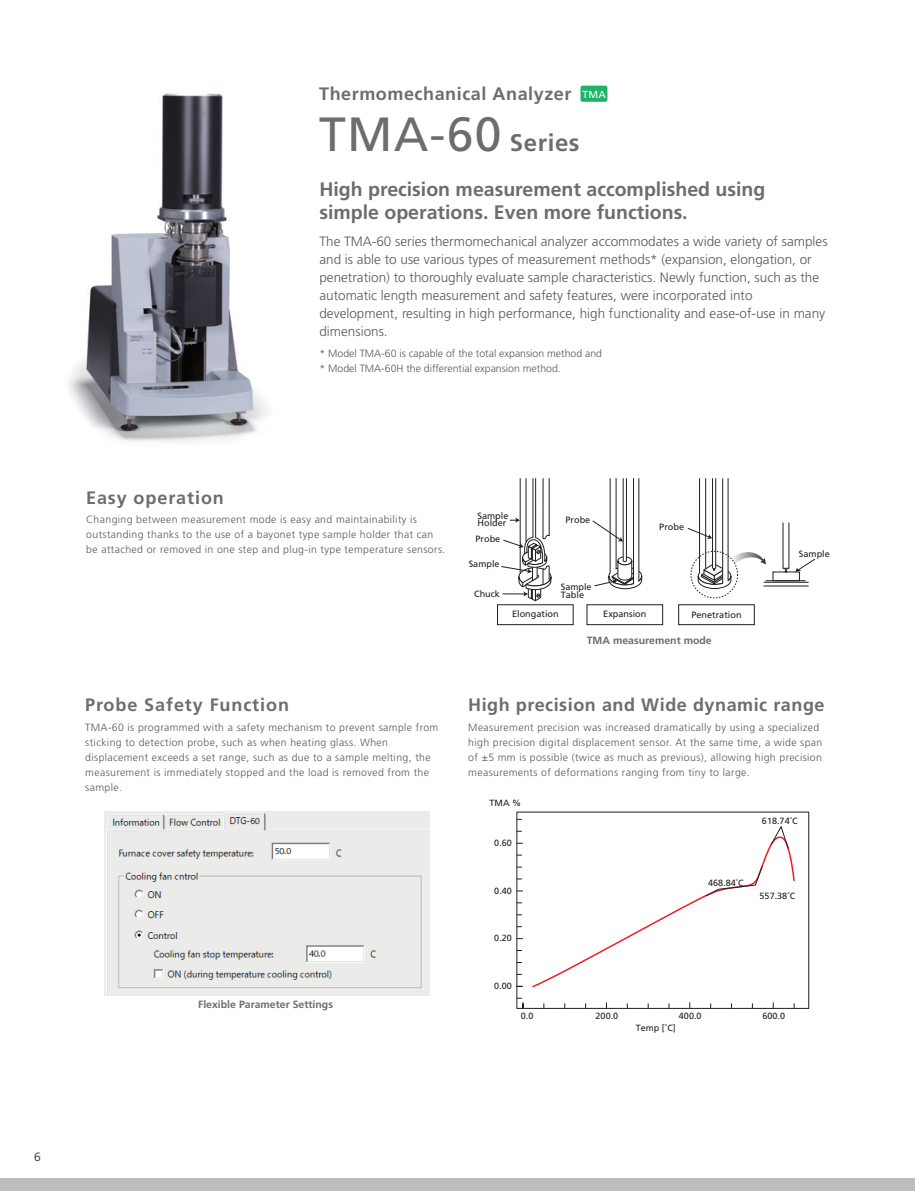
<style>
.page{position:relative;width:915px;height:1191px;background:#fff}
.page>*{position:absolute;margin:0;border:0;box-sizing:border-box;transform-origin:0 0}
.t1{font:48px "Frutiger LT Std";color:#6c6d70}
.t2{font:700 19.5px/23.4px "Frutiger";color:#6c6d70}
.t3{font:700 18px "Frutiger LT Std";letter-spacing:.03em;color:#6c6d70}
.t4{font:700 18px "Frutiger LT Std";letter-spacing:.05em;color:#6c6d70}
.t5{font:700 18px "Frutiger";letter-spacing:.03em;color:#6c6d70}
.t6{font:300 13.5px/18px "Frutiger LT Std";color:#57585a}
.t7{font:300 12px "Frutiger LT Std";color:#231f20}
.t8{font:300 10.5px/15px "Frutiger LT Std";letter-spacing:.035em;color:#57585a}
.t9{font:300 10.5px/15px "Frutiger LT Std";color:#57585a}
.t10{font:700 10.5px "Frutiger";color:#6c6d70}
.t11{font:10.2px "Frutiger";color:#fff}
.t12{font:9.15px/7.6px "Frutiger LT Std";color:#231f20}
.t13{font:9px "Frutiger LT Std";letter-spacing:.005em;color:#231f20}
.s1{font-family:"Frutiger";font-weight:700;font-size:24px}
</style>
<div class="page">
<div style="left:0;top:1178px;width:914px;height:13px;background:#bcbdc0"></div>
<img style="left:68px;top:93px;width:200px;height:349px">
<svg style="left:532px;top:826px;width:263px;height:162px"></svg>
<svg style="left:501px;top:478px;width:50px;height:124px"></svg>
<svg style="left:592px;top:478px;width:50px;height:111px"></svg>
<svg style="left:687px;top:478px;width:78px;height:111px"></svg>
<div style="left:690px;top:551px;width:47px;height:47px;border:1px dashed #231f20;border-radius:50%"></div>
<hr style="left:765px;top:580px;width:40px;height:1px;background:#231f20">
<hr style="left:763px;top:582px;width:45px;height:1px;background:#231f20">
<hr style="left:763px;top:585px;width:45px;height:1px;background:#231f20">
<svg style="left:782px;top:522px;width:33px;height:51px"></svg>
<div style="left:497px;top:604px;width:76px;height:21px;border:1px solid #231f20"></div>
<div style="left:586px;top:604px;width:76px;height:21px;border:1px solid #231f20"></div>
<div style="left:678px;top:604px;width:76px;height:21px;border:1px solid #231f20"></div>
<img style="left:104px;top:812px;width:325px;height:183px">
<div style="left:580px;top:86px;width:27px;height:16px;background:#1eb26a;border-radius:2px"></div>
<h3 class="t5" style="left:319px;top:83px;width:254px">Thermomechanical Analyzer</h3>
<h1 class="t1" style="left:319px;top:106px;width:262px">TMA-60 <span class="s1">Series</span></h1>
<p class="t11" style="left:582px;top:88px;width:25px">TMA</p>
<h2 class="t2" style="left:319px;top:177px;width:447px">High precision measurement accomplished using simple operations. Even more functions.</h2>
<h3 class="t4" style="left:86px;top:487px;width:139px">Easy operation</h3>
<p class="t6" style="left:319px;top:232px;width:509px">The TMA-60 series thermomechanical analyzer accommodates a wide variety of samples and is able to use various types of measurement methods* (expansion, elongation, or penetration) to thoroughly evaluate sample characteristics. Newly function, such as the automatic length measurement and safety features, were incorporated into development, resulting in high performance, high functionality and ease-of-use in many dimensions.</p>
<p class="t9" style="left:319px;top:346px;width:284px">* Model TMA-60 is capable of the total expansion method and * Model TMA-60H the differential expansion method.</p>
<p class="t8" style="left:86px;top:512px;width:360px">Changing between measurement mode is easy and maintainability is outstanding thanks to the use of a bayonet type sample holder that can be attached or removed in one step and plug-in type temperature sensors.</p>
<p class="t12" style="left:477px;top:512px;width:32px">Sample<br>Holder</p>
<p class="t12" style="left:468px;top:560px;width:32px">Sample</p>
<p class="t12" style="left:475px;top:535px;width:26px">Probe</p>
<p class="t12" style="left:565px;top:516px;width:26px">Probe</p>
<p class="t12" style="left:659px;top:523px;width:26px">Probe</p>
<p class="t12" style="left:798px;top:550px;width:32px">Sample</p>
<p class="t12" style="left:474px;top:590px;width:27px">Chuck</p>
<p class="t12" style="left:560px;top:583px;width:32px">Sample<br>Table</p>
<p class="t12" style="left:512px;top:610px;width:48px">Elongation</p>
<p class="t12" style="left:603px;top:610px;width:45px">Expansion</p>
<p class="t12" style="left:691px;top:611px;width:52px">Penetration</p>
<p class="t10" style="left:586px;top:633px;width:126px">TMA measurement mode</p>
<h3 class="t4" style="left:85px;top:694px;width:205px">Probe Safety Function</h3>
<h3 class="t3" style="left:468px;top:694px;width:358px">High precision and Wide dynamic range</h3>
<p class="t8" style="left:85px;top:719px;width:354px">TMA-60 is programmed with a safety mechanism to prevent sample from sticking to detection probe, such as when heating glass. When displacement exceeds a set range, such as due to a sample melting, the measurement is immediately stopped and the load is removed from the sample.</p>
<p class="t8" style="left:468px;top:719px;width:355px">Measurement precision was increased dramatically by using a specialized high precision digital displacement sensor. At the same time, a wide span of ±5 mm is possible (twice as much as previous), allowing high precision measurements of deformations ranging from tiny to large.</p>
<p class="t13" style="left:489px;top:797px;width:33px">TMA %</p>
<p class="t13" style="left:761px;top:815px;width:37px">618.74˚C</p>
<p class="t13" style="left:494px;top:837px;width:19px">0.60</p>
<p class="t13" style="left:494px;top:885px;width:19px">0.40</p>
<p class="t13" style="left:707px;top:877px;width:37px">468.84˚C</p>
<p class="t13" style="left:759px;top:890px;width:37px">557.38˚C</p>
<p class="t13" style="left:494px;top:932px;width:19px">0.20</p>
<p class="t13" style="left:494px;top:980px;width:19px">0.00</p>
<p class="t10" style="left:198px;top:998px;width:136px">Flexible Parameter Settings</p>
<p class="t13" style="left:520px;top:1010px;width:14px">0.0</p>
<p class="t13" style="left:595px;top:1010px;width:24px">200.0</p>
<p class="t13" style="left:678px;top:1010px;width:24px">400.0</p>
<p class="t13" style="left:762px;top:1010px;width:24px">600.0</p>
<p class="t13" style="left:635px;top:1023px;width:42px">Temp [˚C]</p>
<p class="t7" style="left:34px;top:1150px;width:8px">6</p>
</div>
